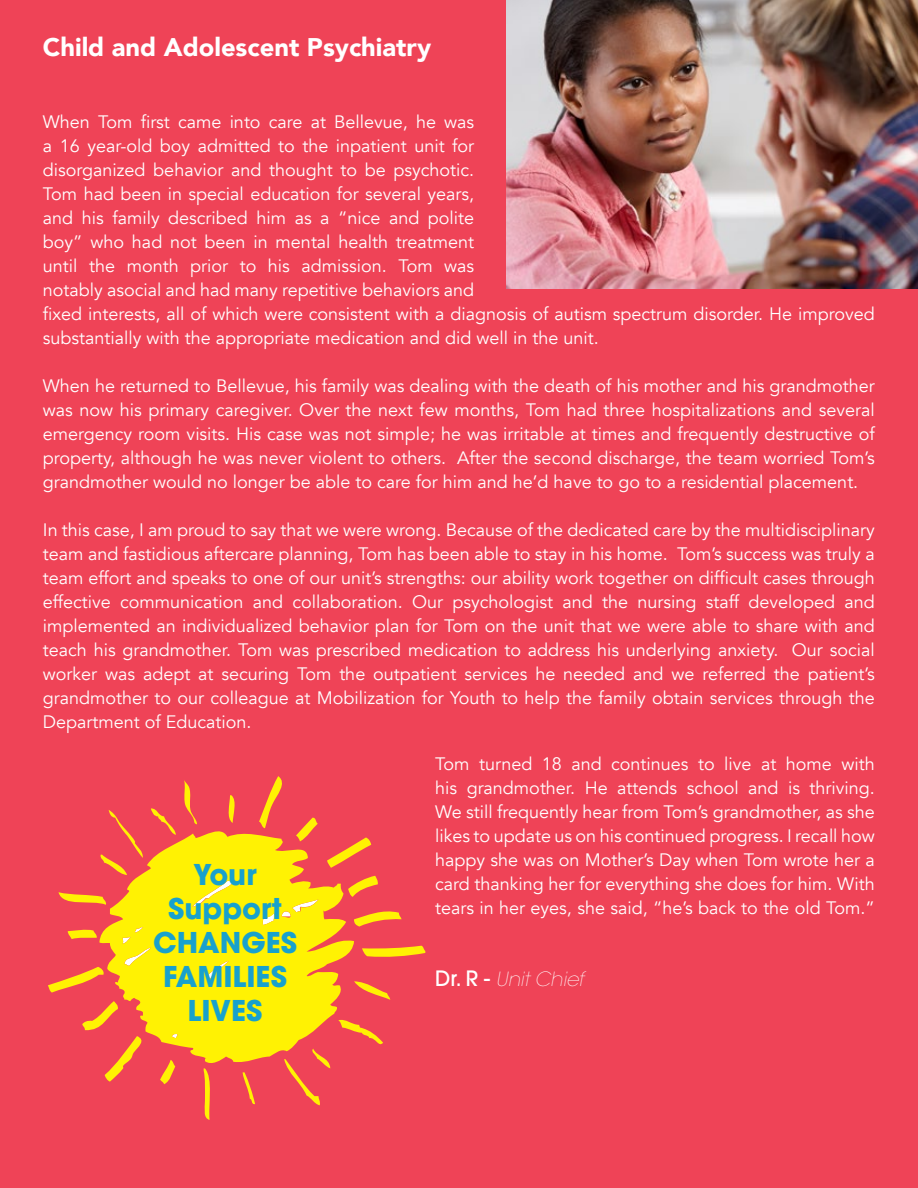
<style>
.page{position:relative;width:918px;height:1188px;background:#ef4357}
.page>*{position:absolute;margin:0;border:0;box-sizing:border-box;transform-origin:0 0}
.t1{font:700 28.5px/34.2px "Avant Garde";color:#18a1cd;text-align:center}
.t2{font:900 25.5px "Avenir";color:#fff}
.t3{font:italic 200 19.5px "Avant Garde";color:#fff}
.t4{font:18px/24px "Avenir";color:#fff;text-align:justify}
.s1{font-weight:500;font-style:normal;font-size:21px}
</style>
<div class="page">
<img style="left:506px;top:0;width:412px;height:289px">
<svg style="left:259px;top:776px;width:23px;height:49px"></svg>
<svg style="left:184px;top:780px;width:13px;height:44px"></svg>
<svg style="left:228px;top:795px;width:7px;height:28px"></svg>
<svg style="left:151px;top:808px;width:19px;height:17px"></svg>
<svg style="left:306px;top:817px;width:12px;height:8px"></svg>
<svg style="left:354px;top:837px;width:17px;height:18px"></svg>
<svg style="left:108px;top:810px;width:14px;height:15px"></svg>
<svg style="left:354px;top:876px;width:24px;height:20px"></svg>
<svg style="left:58px;top:892px;width:41px;height:12px"></svg>
<svg style="left:354px;top:911px;width:48px;height:16px"></svg>
<svg style="left:68px;top:929px;width:29px;height:10px"></svg>
<svg style="left:362px;top:946px;width:63px;height:11px"></svg>
<svg style="left:48px;top:967px;width:51px;height:26px"></svg>
<svg style="left:354px;top:981px;width:36px;height:19px"></svg>
<svg style="left:354px;top:1024px;width:29px;height:21px"></svg>
<svg style="left:82px;top:1016px;width:42px;height:66px"></svg>
<svg style="left:286px;top:1066px;width:44px;height:39px"></svg>
<svg style="left:160px;top:1066px;width:15px;height:18px"></svg>
<svg style="left:203px;top:1068px;width:7px;height:52px"></svg>
<svg style="left:243px;top:1072px;width:12px;height:33px"></svg>
<svg style="left:99px;top:825px;width:255px;height:241px;fill:#fff203"></svg>
<svg style="left:262px;top:900px;width:56px;height:25px"></svg>
<h2 class="t2" style="left:43px;top:26px;width:390px">Child and Adolescent Psychiatry</h2>
<p class="t4" style="left:43px;top:111px;width:833px;text-align:left">When Tom first came into care at Bellevue, he was<br>a 16 year-old boy admitted to the inpatient unit for<br>disorganized behavior and thought to be psychotic.<br>Tom had been in special education for several years,<br>and his family described him as a “nice and polite<br>boy” who had not been in mental health treatment<br>until the month prior to his admission. Tom was<br>notably asocial and had many repetitive behaviors and<br>fixed interests, all of which were consistent with a diagnosis of autism spectrum disorder. He improved substantially with the appropriate medication and did well in the unit.</p>
<p class="t4" style="left:43px;top:375px;width:833px">When he returned to Bellevue, his family was dealing with the death of his mother and his grandmother was now his primary caregiver. Over the next few months, Tom had three hospitalizations and several emergency room visits. His case was not simple; he was irritable at times and frequently destructive of property, although he was never violent to others. After the second discharge, the team worried Tom’s grandmother would no longer be able to care for him and he’d have to go to a residential placement.</p>
<p class="t4" style="left:43px;top:518px;width:833px">In this case, I am proud to say that we were wrong. Because of the dedicated care by the multidisciplinary team and fastidious aftercare planning, Tom has been able to stay in his home. Tom’s success was truly a team effort and speaks to one of our unit’s strengths: our ability work together on difficult cases through effective communication and collaboration. Our psychologist and the nursing staff developed and implemented an individualized behavior plan for Tom on the unit that we were able to share with and teach his grandmother. Tom was prescribed medication to address his underlying anxiety. Our social worker was adept at securing Tom the outpatient services he needed and we referred the patient’s grandmother to our colleague at Mobilization for Youth to help the family obtain services through the Department of Education.</p>
<h1 class="t1" style="left:153px;top:857px;width:145px">Your<br>Support<br>CHANGES<br>FAMILIES<br>LIVES</h1>
<p class="t4" style="left:435px;top:752px;width:441px">Tom turned 18 and continues to live at home with his grandmother. He attends school and is thriving.<br>We still frequently hear from Tom’s grandmother, as she likes to update us on his continued progress. I recall how happy she was on Mother’s Day when Tom wrote her a card thanking her for everything she does for him. With tears in her eyes, she said, “he’s back to the old Tom.”</p>
<p class="t3" style="left:435px;top:968px;width:150px"><span class="s1">Dr. R -</span> Unit Chief</p>
</div>
